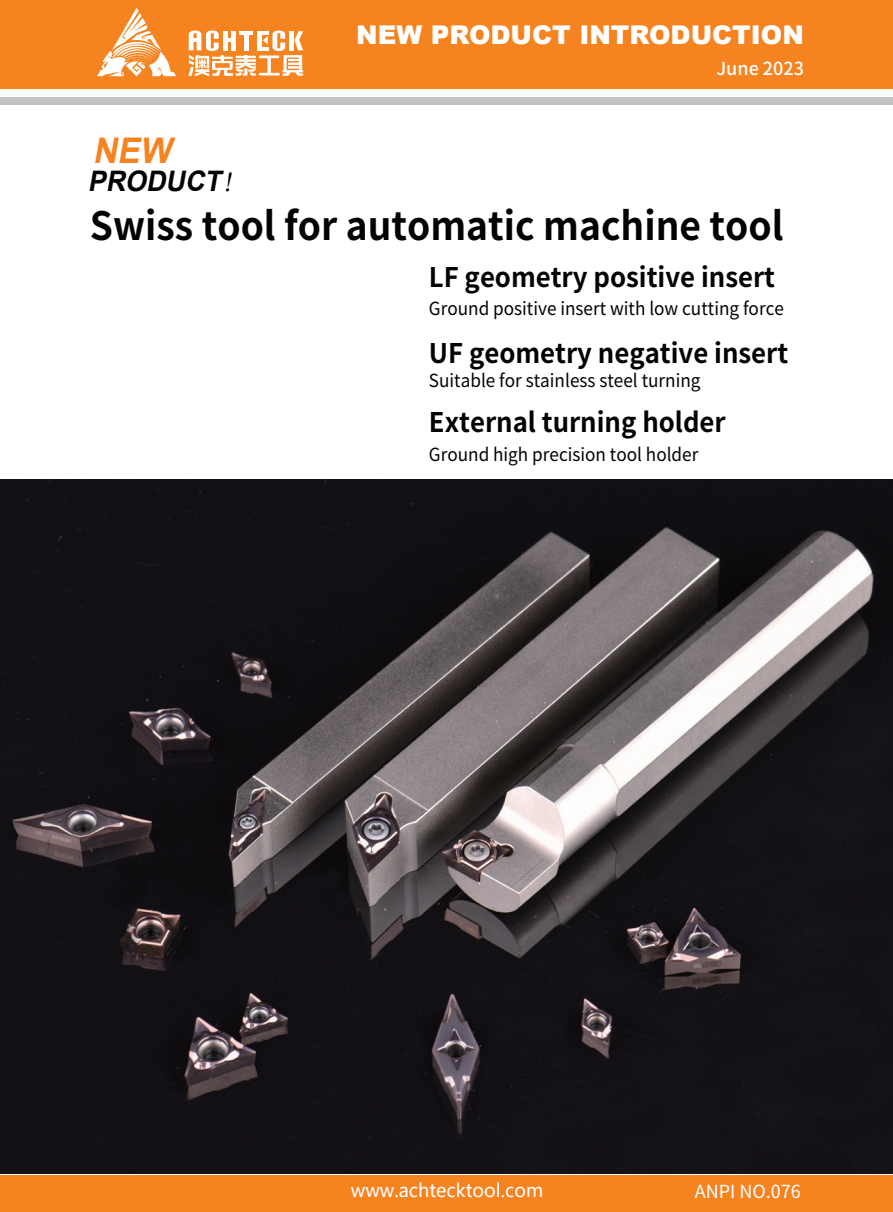
<style>
.page{position:relative;width:893px;height:1212px;background:#fff}
.page>*{position:absolute;margin:0;border:0;box-sizing:border-box;transform-origin:0 0}
.t1{font:700 39px "Source Han Sans CN";color:#040303;scale:.95 1}
.t2{font:italic 700 35.4px "Arial";color:#f58320;scale:.95 1}
.t3{font:italic 700 28.2px "Arial";color:#040303;scale:.95 1}
.t4{font:700 27px "Source Han Sans CN";color:#040303;scale:.95 1}
.t5{font:900 25.8px "Arial";color:#fff}
.t6{font:18.3px "Microsoft Ya Hei";color:#fff}
.t7{font:18px "Source Han Sans CN";color:#040303;scale:.95 1}
.t8{font:18px "Source Han Sans CN";color:#fff}
.t9{font:500 18px "Source Han Sans CN";color:#fff}
.s1{font-family:"Adobe Song Std";font-weight:300}
</style>
<div class="page">
<div style="left:0;top:1175px;width:893px;height:37px;background:#f58320"></div>
<div style="left:0;top:0;width:893px;height:89px;background:#f58320"></div>
<div style="left:0;top:97px;width:893px;height:8px;background:#c1c2c4"></div>
<svg style="left:188px;top:31px;width:115px;height:45px"></svg>
<svg style="left:97px;top:8px;width:79px;height:68px"></svg>
<img style="left:0;top:480px;width:893px;height:693px">
<h2 class="t2" style="left:93px;top:126px;width:94px">NEW</h2>
<h3 class="t3" style="left:88px;top:162px;width:176px">PRODUCT<span class="s1">！</span></h3>
<h3 class="t5" style="left:356px;top:16px;width:449px">NEW PRODUCT INTRODUCTION</h3>
<p class="t9" style="left:716px;top:58px;width:89px">June 2023</p>
<h1 class="t1" style="left:90px;top:204px;width:731px">Swiss tool for automatic machine tool</h1>
<h3 class="t4" style="left:429px;top:262px;width:366px">LF geometry positive insert</h3>
<p class="t7" style="left:429px;top:299px;width:375px">Ground positive insert with low cutting force</p>
<h3 class="t4" style="left:429px;top:338px;width:380px">UF geometry negative insert</h3>
<p class="t7" style="left:429px;top:371px;width:287px">Suitable for stainless steel turning</p>
<h3 class="t4" style="left:429px;top:407px;width:314px">External turning holder</h3>
<p class="t7" style="left:429px;top:444px;width:285px">Ground high precision tool holder</p>
<p class="t6" style="left:351px;top:1178px;width:194px">www.achtecktool.com</p>
<p class="t8" style="left:695px;top:1181px;width:107px">ANPI NO.076</p>
</div>
